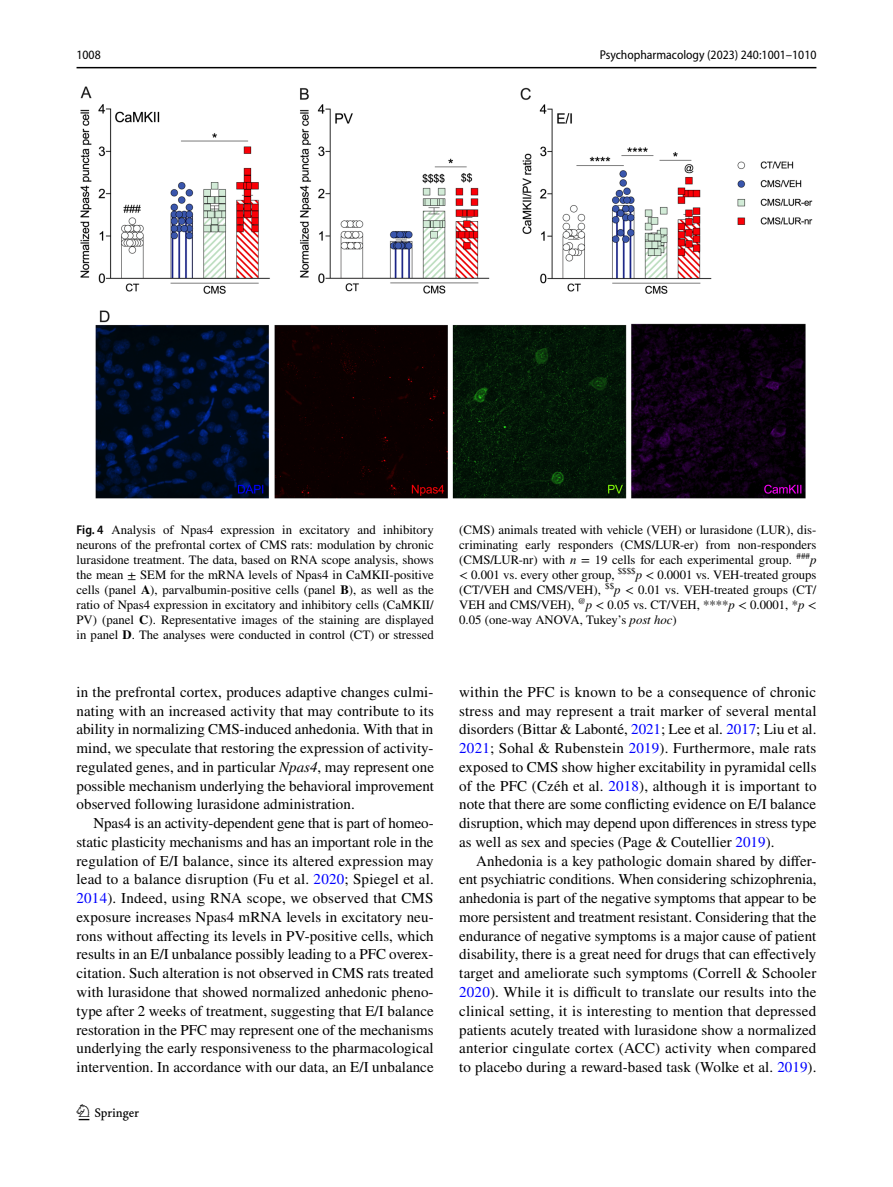
<style>
.page{position:relative;width:893px;height:1187px;background:#fff}
.page>*{position:absolute;margin:0;border:0;box-sizing:border-box;transform-origin:0 0}
.t1{font:22.5px "Springnew Regular 2";color:#000}
.t2{font:15px/18.8px "STIX";letter-spacing:.005em;color:#000;text-align:justify}
.t3{font:12.75px/15px "STIX";color:#000;text-align:justify}
.t4{font:semi-condensed 12.75px "Myriad Pro";color:#000}
.s1{font-family:"Myriad Pro";font-weight:600;font-stretch:semi-condensed}
.s2{font-weight:700}
.s3{font-style:italic}
.s4{color:#00f}
</style>
<div class="page">
<hr style="left:77px;top:67px;width:739px;height:1px;background:#000">
<img style="left:81px;top:87px;width:731px;height:411px">
<p class="t4" style="left:77px;top:48px;width:26px">1008</p>
<p class="t4" style="left:600px;top:48px;width:218px">Psychopharmacology (2023) 240:1001–1010</p>
<p class="t3" style="left:77px;top:522px;width:359px"><span class="s1">Fig. 4</span> Analysis of Npas4 expression in excitatory and inhibitory neurons of the prefrontal cortex of CMS rats: modulation by chronic lurasidone treatment. The data, based on RNA scope analysis, shows the mean ± SEM for the mRNA levels of Npas4 in CaMKII-positive cells (panel <span class="s2">A</span>), parvalbumin-positive cells (panel <span class="s2">B</span>), as well as the ratio of Npas4 expression in excitatory and inhibitory cells (CaMKII/ PV) (panel <span class="s2">C</span>). Representative images of the staining are displayed in panel <span class="s2">D</span>. The analyses were conducted in control (CT) or stressed</p>
<p class="t3" style="left:459px;top:522px;width:359px">(CMS) animals treated with vehicle (VEH) or lurasidone (LUR), dis&shy;criminating early responders (CMS/LUR-er) from non-responders (CMS/LUR-nr) with <span class="s3">n</span> = 19 cells for each experimental group. <sup>###</sup><span class="s3">p </span>&lt; 0.001 vs. every other group, <sup>$$$$</sup><span class="s3">p</span> &lt; 0.0001 vs. VEH-treated groups (CT/VEH and CMS/VEH), <sup>$$</sup><span class="s3">p</span> &lt; 0.01 vs. VEH-treated groups (CT/ VEH and CMS/VEH), <sup>@</sup><span class="s3">p</span> &lt; 0.05 vs. CT/VEH, ****<span class="s3">p</span> &lt; 0.0001, *<span class="s3">p</span> &lt; 0.05 (one-way ANOVA, Tukey’s <span class="s3">post hoc</span>)</p>
<p class="t2" style="left:77px;top:683px;width:359px">in the prefrontal cortex, produces adaptive changes culmi&shy;nating with an increased activity that may contribute to its ability in normalizing CMS-induced anhedonia. With that in mind, we speculate that restoring the expression of activity&shy;regulated genes, and in particular <span class="s3">Npas4</span>, may represent one possible mechanism underlying the behavioral improvement observed following lurasidone administration.</p>
<p class="t2" style="left:77px;top:814px;width:359px;text-indent:17px">Npas4 is an activity-dependent gene that is part of homeo&shy;static plasticity mechanisms and has an important role in the regulation of E/I balance, since its altered expression may lead to a balance disruption (Fu et al. <span class="s4">2020</span>; Spiegel et al.<br><span class="s4">2014</span>). Indeed, using RNA scope, we observed that CMS exposure increases Npas4 mRNA levels in excitatory neu&shy;rons without affecting its levels in PV-positive cells, which results in an E/I unbalance possibly leading to a PFC overex&shy;citation. Such alteration is not observed in CMS rats treated with lurasidone that showed normalized anhedonic pheno&shy;type after 2 weeks of treatment, suggesting that E/I balance restoration in the PFC may represent one of the mechanisms underlying the early responsiveness to the pharmacological intervention. In accordance with our data, an E/I unbalance</p>
<h1 class="t1" style="left:79px;top:1104px;width:62px">1 3</h1>
<p class="t2" style="left:459px;top:683px;width:359px">within the PFC is known to be a consequence of chronic stress and may represent a trait marker of several mental disorders (Bittar &amp; Labonté, <span class="s4">2021</span>; Lee et al. <span class="s4">2017</span>; Liu et al.<br><span class="s4">2021</span>; Sohal &amp; Rubenstein <span class="s4">2019</span>). Furthermore, male rats exposed to CMS show higher excitability in pyramidal cells of the PFC (Czéh et al. <span class="s4">2018</span>), although it is important to note that there are some conflicting evidence on E/I balance disruption, which may depend upon differences in stress type as well as sex and species (Page &amp; Coutellier <span class="s4">2019</span>).</p>
<p class="t2" style="left:459px;top:852px;width:359px;text-indent:17px">Anhedonia is a key pathologic domain shared by differ&shy;ent psychiatric conditions. When considering schizophrenia, anhedonia is part of the negative symptoms that appear to be more persistent and treatment resistant. Considering that the endurance of negative symptoms is a major cause of patient disability, there is a great need for drugs that can effectively target and ameliorate such symptoms (Correll &amp; Schooler <span class="s4">2020</span>). While it is difficult to translate our results into the clinical setting, it is interesting to mention that depressed patients acutely treated with lurasidone show a normalized anterior cingulate cortex (ACC) activity when compared to placebo during a reward-based task (Wolke et al. <span class="s4">2019</span>).</p>
</div>
